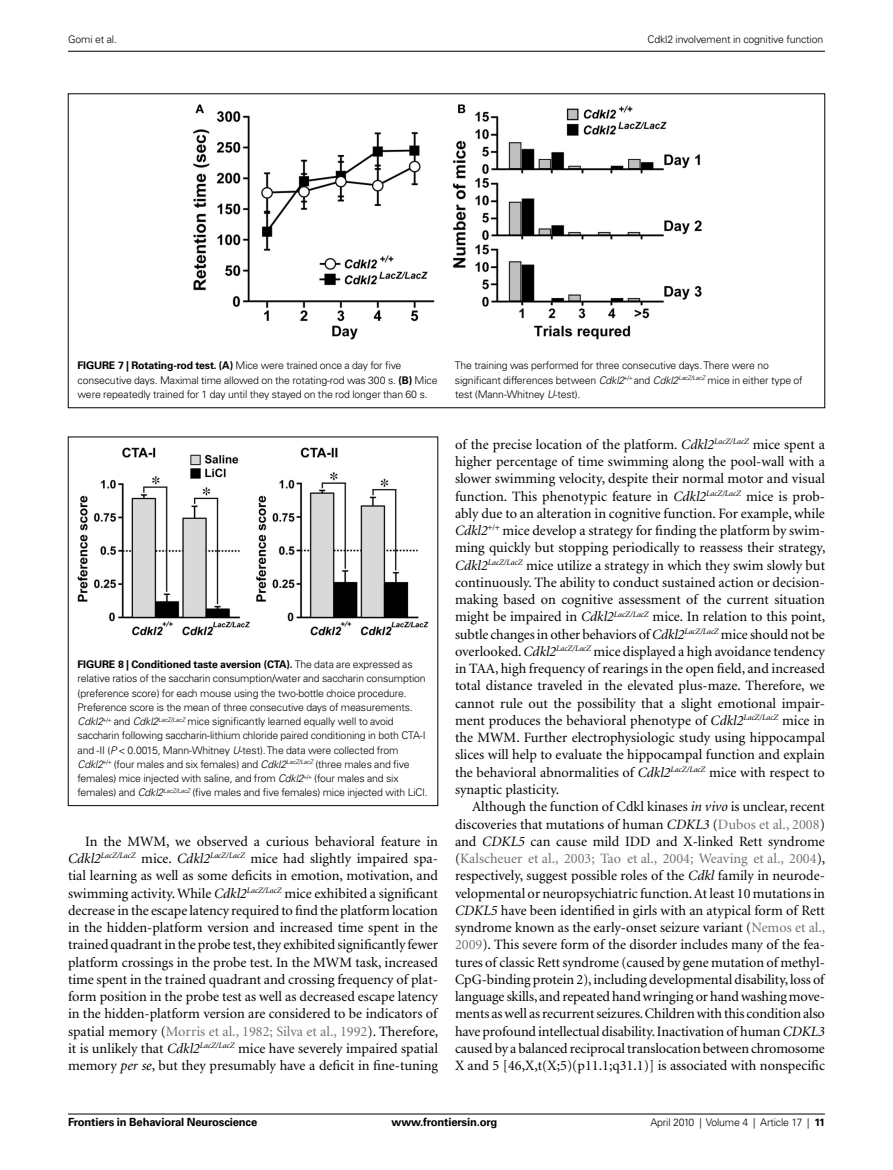
<style>
.page{position:relative;width:893px;height:1170px;background:#fff}
.page>*{position:absolute;margin:0;border:0;box-sizing:border-box;transform-origin:0 0}
.t1{font:14.25px/17.2px "Minion";color:#000;text-align:justify}
.t2{font:700 11.25px "Univers";letter-spacing:-.015em;color:#000}
.t3{font:300 10.5px/14.2px "Univers";letter-spacing:-.015em;color:#000}
.s1{font-weight:700}
.s2{font-style:italic}
.s3{color:#707173}
</style>
<div class="page">
<hr style="left:68px;top:1113px;width:757px;height:1px;background:#000">
<hr style="left:68px;top:51px;width:757px;height:1px;background:#000">
<img style="left:193px;top:104px;width:508px;height:235px">
<img style="left:77px;top:447px;width:352px;height:189px">
<p class="t3" style="left:68px;top:33px;width:51px">Gomi et al.</p>
<p class="t3" style="left:648px;top:33px;width:177px">Cdkl2 involvement in cognitive function</p>
<p class="t3" style="left:78px;top:359px;width:361px"><span class="s1">FIGURE 7 | Rotating-rod test. (A)</span> Mice were trained once a day for five consecutive days. Maximal time allowed on the rotating-rod was 300 s. <span class="s1">(B)</span> Mice were repeatedly trained for 1 day until they stayed on the rod longer than 60 s.</p>
<p class="t3" style="left:455px;top:359px;width:349px">The training was performed for three consecutive days. There were no significant differences between <span class="s2">Cdkl2</span> <sup>/</sup> and <span class="s2">Cdkl2</span><sup>LacZ/LacZ</sup> mice in either type of test (Mann-Whitney <span class="s2">U</span>-test).</p>
<p class="t3" style="left:78px;top:658px;width:351px"><span class="s1">FIGURE 8 | Conditioned taste aversion (CTA).</span> The data are expressed as relative ratios of the saccharin consumption/water and saccharin consumption (preference score) for each mouse using the two-bottle choice procedure.<br>Preference score is the mean of three consecutive days of measurements.<br><span class="s2">Cdkl2</span> <sup>/</sup> and <span class="s2">Cdkl2</span><sup>LacZ/LacZ</sup> mice significantly learned equally well to avoid saccharin following saccharin-lithium chloride paired conditioning in both CTA-I and -II (<span class="s2">P</span> 0.0015, Mann-Whitney <span class="s2">U</span>-test). The data were collected from<br><span class="s2">Cdkl2</span> <sup>/</sup> (four males and six females) and <span class="s2">Cdkl2</span><sup>LacZ/LacZ</sup> (three males and five females) mice injected with saline, and from <span class="s2">Cdkl2</span> <sup>/</sup> (four males and six females) and <span class="s2">Cdkl2</span><sup>LacZ/LacZ</sup> (five males and five females) mice injected with LiCl.</p>
<p class="t1" style="left:68px;top:833px;width:372px;text-indent:17px">In the MWM, we observed a curious behavioral feature in <span class="s2">Cdkl2</span><sup>LacZ/LacZ</sup> mice. <span class="s2">Cdkl2</span><sup>LacZ/LacZ</sup> mice had slightly impaired spa&shy;tial learning as well as some deficits in emotion, motivation, and swimming activity. While <span class="s2">Cdkl2</span><sup>LacZ/LacZ</sup> mice exhibited a significant decrease in the escape latency required to find the platform location in the hidden-platform version and increased time spent in the trained quadrant in the probe test, they exhibited significantly fewer platform crossings in the probe test. In the MWM task, increased time spent in the trained quadrant and crossing frequency of plat&shy;form position in the probe test as well as decreased escape latency in the hidden-platform version are considered to be indicators of spatial memory (<span class="s3">Morris et al., 1982; Silva et al., 1992</span>). Therefore, it is unlikely that <span class="s2">Cdkl2</span><sup>LacZ/LacZ</sup> mice have severely impaired spatial memory <span class="s2">per se</span>, but they presumably have a deficit in fine-tuning</p>
<p class="t1" style="left:455px;top:437px;width:372px">of the precise location of the platform. <span class="s2">Cdkl2</span><sup>LacZ/LacZ</sup> mice spent a higher percentage of time swimming along the pool-wall with a slower swimming velocity, despite their normal motor and visual function. This phenotypic feature in <span class="s2">Cdkl2</span><sup>LacZ/LacZ</sup> mice is prob&shy;ably due to an alteration in cognitive function. For example, while <span class="s2">Cdkl2</span> <sup>/</sup> mice develop a strategy for finding the platform by swim&shy;ming quickly but stopping periodically to reassess their strategy, <span class="s2">Cdkl2</span><sup>LacZ/LacZ</sup> mice utilize a strategy in which they swim slowly but continuously. The ability to conduct sustained action or decision&shy;making based on cognitive assessment of the current situation might be impaired in <span class="s2">Cdkl2</span><sup>LacZ/LacZ</sup> mice. In relation to this point, subtle changes in other behaviors of <span class="s2">Cdkl2</span><sup>LacZ/LacZ</sup> mice should not be overlooked. <span class="s2">Cdkl2</span><sup>LacZ/LacZ</sup> mice displayed a high avoidance tendency in TAA, high frequency of rearings in the open field, and increased total distance traveled in the elevated plus-maze. Therefore, we cannot rule out the possibility that a slight emotional impair&shy;ment produces the behavioral phenotype of <span class="s2">Cdkl2</span><sup>LacZ/LacZ</sup> mice in the MWM. Further electrophysiologic study using hippocampal slices will help to evaluate the hippocampal function and explain the behavioral abnormalities of <span class="s2">Cdkl2</span><sup>LacZ/LacZ</sup> mice with respect to synaptic plasticity.</p>
<p class="t1" style="left:455px;top:799px;width:372px;text-indent:17px">Although the function of Cdkl kinases <span class="s2">in vivo</span> is unclear, recent discoveries that mutations of human <span class="s2">CDKL3</span> (<span class="s3">Dubos et al., 2008</span>) and <span class="s2">CDKL5</span> can cause mild IDD and X-linked Rett syndrome (<span class="s3">Kalscheuer et al., 2003; Tao et al., 2004; Weaving et al., 2004</span>), respectively, suggest possible roles of the <span class="s2">Cdkl</span> family in neurode&shy;velopmental or neuropsychiatric function. At least 10 mutations in <span class="s2">CDKL5</span> have been identified in girls with an atypical form of Rett syndrome known as the early-onset seizure variant (<span class="s3">Nemos et al., 2009</span>). This severe form of the disorder includes many of the fea&shy;tures of classic Rett syndrome (caused by gene mutation of methyl-CpG-binding protein 2), including developmental disability, loss of language skills, and repeated hand wringing or hand washing move&shy;ments as well as recurrent seizures. Children with this condition also have profound intellectual disability. Inactivation of human <span class="s2">CDKL3 </span>caused by a balanced reciprocal translocation between chromosome X and 5 [46,X,t(X;5)(p11.1;q31.1)] is associated with nonspecific</p>
<p class="t2" style="left:68px;top:1117px;width:191px">Frontiers in Behavioral Neuroscience</p>
<p class="t2" style="left:392px;top:1117px;width:107px">www.frontiersin.org</p>
<p class="t3" style="left:650px;top:1115px;width:176px">April 2010 | Volume 4 | Article 17 | <span class="s1">11</span></p>
</div>
